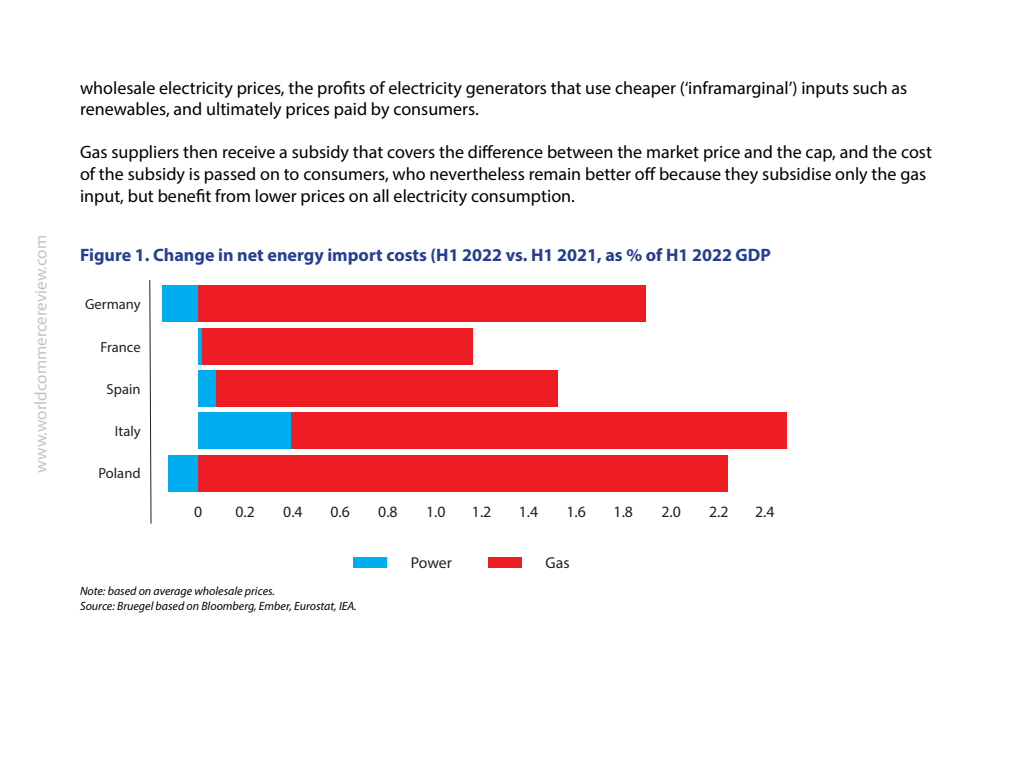
<style>
.page{position:relative;width:1024px;height:768px;background:#fff}
.page>*{position:absolute;margin:0;border:0;box-sizing:border-box;transform-origin:0 0}
.Body{font:18px/21.6px "Myriad Pro";color:#000001}
.Figure{font:700 18px "Myriad Pro";color:#253f8e}
.t1{font:17px "Myriad Pro";color:#c2c3c3}
.t2{font:15.8px "Myriad Pro";letter-spacing:-.005em;color:#231f20}
.t3{font:14.6px "Myriad Pro";color:#231f20}
.Source{font:italic 12px "Myriad Pro";color:#000001}
</style>
<div class="page">
<svg style="left:149px;top:280px;width:3px;height:244px"></svg>
<div style="left:354px;top:557px;width:33px;height:11px;background:#00aeef"></div>
<div style="left:489px;top:557px;width:33px;height:11px;background:#ee1d23"></div>
<div style="left:162px;top:286px;width:36px;height:36px;background:#00aeef"></div>
<div style="left:198px;top:286px;width:448px;height:36px;background:#ee1d23"></div>
<div style="left:168px;top:455px;width:30px;height:36px;background:#00aeef"></div>
<div style="left:198px;top:455px;width:530px;height:36px;background:#ee1d23"></div>
<div style="left:198px;top:413px;width:93px;height:36px;background:#00aeef"></div>
<div style="left:291px;top:413px;width:496px;height:36px;background:#ee1d23"></div>
<div style="left:198px;top:370px;width:19px;height:37px;background:#00aeef"></div>
<div style="left:217px;top:370px;width:341px;height:37px;background:#ee1d23"></div>
<div style="left:198px;top:328px;width:5px;height:36px;background:#00aeef"></div>
<div style="left:203px;top:328px;width:270px;height:36px;background:#ee1d23"></div>
<p class="t1" style="left:30px;top:473px;width:239px;rotate:-90deg">www.worldcommercereview.com</p>
<p class="Body" style="left:80px;top:76px;width:829px">wholesale electricity prices, the profits of electricity generators that use cheaper (‘inframarginal’) inputs such as renewables, and ultimately prices paid by consumers.</p>
<p class="Body" style="left:80px;top:141px;width:854px">Gas suppliers then receive a subsidy that covers the difference between the market price and the cap, and the cost of the subsidy is passed on to consumers, who nevertheless remain better off because they subsidise only the gas input, but benefit from lower prices on all electricity consumption.</p>
<p class="Figure" style="left:80px;top:243px;width:692px">Figure 1. Change in net energy import costs (H1 2022 vs. H1 2021, as % of H1 2022 GDP</p>
<p class="t3" style="left:85px;top:296px;width:57px">Germany</p>
<p class="t3" style="left:100px;top:338px;width:42px">France</p>
<p class="t3" style="left:107px;top:380px;width:35px">Spain</p>
<p class="t3" style="left:115px;top:422px;width:27px">Italy</p>
<p class="t3" style="left:99px;top:464px;width:44px">Poland</p>
<p class="t2" style="left:194px;top:502px;width:10px">0</p>
<p class="t2" style="left:236px;top:502px;width:21px">0.2</p>
<p class="t2" style="left:283px;top:502px;width:21px">0.4</p>
<p class="t2" style="left:330px;top:502px;width:21px">0.6</p>
<p class="t2" style="left:378px;top:502px;width:21px">0.8</p>
<p class="t2" style="left:426px;top:502px;width:21px">1.0</p>
<p class="t2" style="left:472px;top:502px;width:21px">1.2</p>
<p class="t2" style="left:519px;top:502px;width:21px">1.4</p>
<p class="t2" style="left:566px;top:502px;width:21px">1.6</p>
<p class="t2" style="left:614px;top:502px;width:21px">1.8</p>
<p class="t2" style="left:661px;top:502px;width:21px">2.0</p>
<p class="t2" style="left:709px;top:502px;width:21px">2.2</p>
<p class="t2" style="left:755px;top:502px;width:21px">2.4</p>
<p class="t2" style="left:411px;top:553px;width:43px">Power</p>
<p class="t2" style="left:546px;top:553px;width:26px">Gas</p>
<p class="Source" style="left:80px;top:584px;width:196px">Note: based on average wholesale prices.</p>
<p class="Source" style="left:80px;top:598px;width:278px">Source: Bruegel based on Bloomberg, Ember, Eurostat, IEA.</p>
</div>
